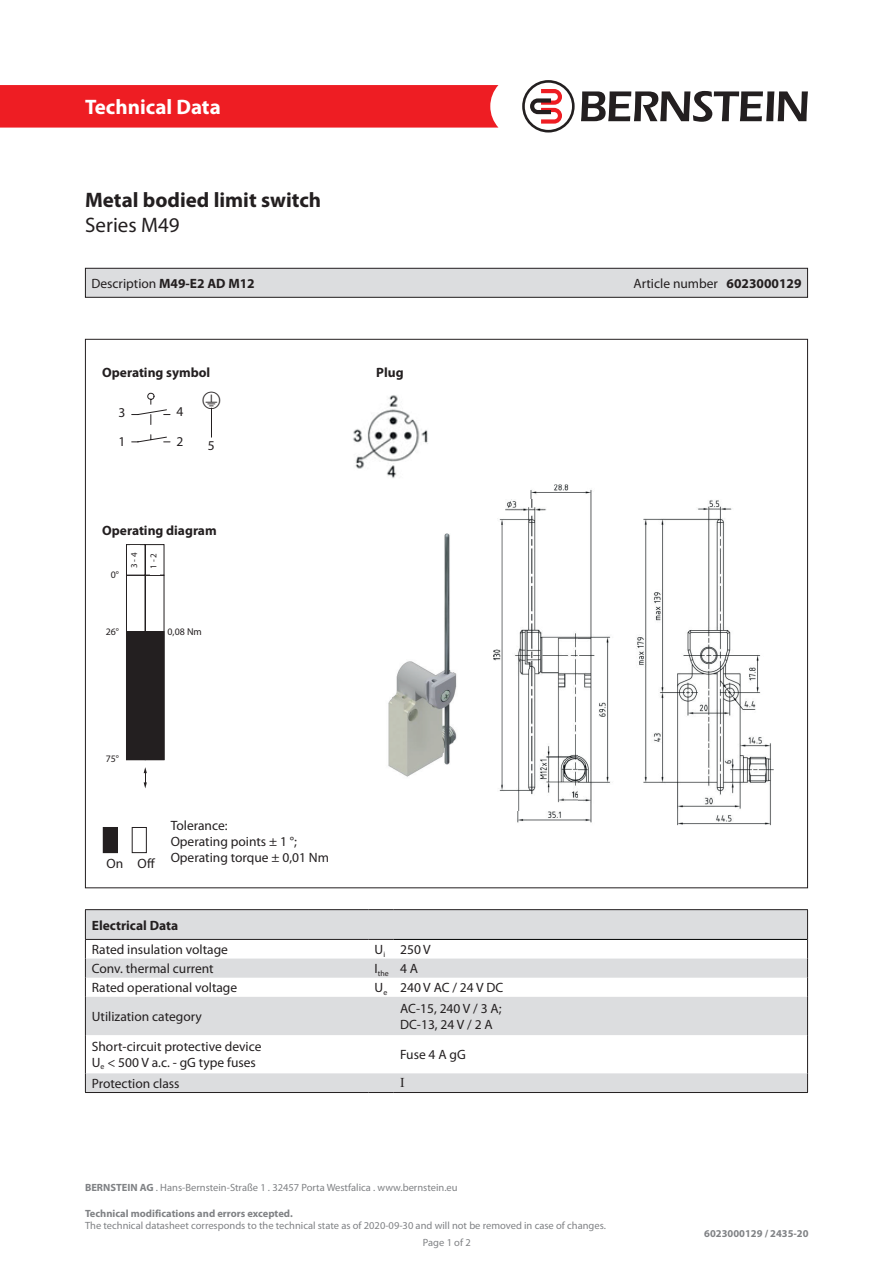
<style>
.page{position:relative;width:893px;height:1263px;background:#fff}
.page>*{position:absolute;margin:0;border:0;box-sizing:border-box;transform-origin:0 0}
.t1{font:700 21px "Myriad Pro";color:#231f20}
.t2{font:700 21px "Myriad Pro";color:#fff}
.t3{font:21px "Myriad Pro";color:#231f20}
.t4{font:13.5px "Myriad Pro";color:#231f20}
.t5{font:700 13.5px "Myriad Pro";color:#231f20}
.t6{font:13.5px "Times New Roman";color:#231f20}
.t7{font:10.5px/16.8px "Myriad Pro";color:#808285}
.t8{font:700 10.5px "Myriad Pro";color:#808285}
.t9{font:9.9px/18.8px "Myriad Pro";color:#231f20}
.t10{font:9px "Myriad Pro";color:#231f20}
.t11{font:7.8px "Myriad Pro";color:#231f20}
.s1{font-weight:700}
</style>
<div class="page">
<div style="left:0;top:85px;width:498px;height:43px;background:#ee1d23"></div>
<svg style="left:581px;top:91px;width:227px;height:31px"></svg>
<svg style="left:522px;top:80px;width:53px;height:53px"></svg>
<svg style="left:131px;top:393px;width:40px;height:50px"></svg>
<svg style="left:126px;top:544px;width:39px;height:216px"></svg>
<svg style="left:144px;top:767px;width:3px;height:21px"></svg>
<img style="left:511px;top:484px;width:263px;height:341px">
<img style="left:388px;top:500px;width:189px;height:310px">
<div style="left:132px;top:827px;width:15px;height:26px;border:1px solid #231f20"></div>
<div style="left:103px;top:827px;width:14px;height:26px;background:#231f20"></div>
<div style="left:103px;top:827px;width:15px;height:26px;border:1px solid #231f20"></div>
<img style="left:353px;top:395px;width:75px;height:83px">
<div style="left:150px;top:546px;width:10px;height:29px;background:#fff"></div>
<div style="left:131px;top:545px;width:9px;height:29px;background:#fff"></div>
<svg style="left:86px;top:910px;width:721px;height:182px;fill:#dcdddf"></svg>
<hr style="left:807px;top:997px;width:1px;height:38px;background:#231f20">
<hr style="left:807px;top:1035px;width:1px;height:38px;background:#231f20">
<svg style="left:807px;top:1073px;width:1px;height:19px"></svg>
<svg style="left:807px;top:910px;width:1px;height:87px"></svg>
<hr style="left:85px;top:1092px;width:283px;height:1px;background:#231f20">
<svg style="left:368px;top:1092px;width:26px;height:1px"></svg>
<hr style="left:394px;top:1092px;width:414px;height:1px;background:#231f20">
<hr style="left:394px;top:939px;width:413px;height:1px;background:#000">
<hr style="left:85px;top:909px;width:283px;height:1px;background:#231f20">
<svg style="left:368px;top:909px;width:26px;height:1px"></svg>
<hr style="left:394px;top:909px;width:414px;height:1px;background:#231f20">
<hr style="left:85px;top:939px;width:283px;height:1px;background:#231f20">
<svg style="left:368px;top:939px;width:26px;height:1px"></svg>
<svg style="left:85px;top:910px;width:1px;height:87px"></svg>
<hr style="left:85px;top:997px;width:1px;height:38px;background:#231f20">
<hr style="left:85px;top:1035px;width:1px;height:38px;background:#231f20">
<svg style="left:85px;top:1073px;width:1px;height:19px"></svg>
<div style="left:85px;top:268px;width:722px;height:29px;background:#dcdddf"></div>
<div style="left:85px;top:268px;width:723px;height:30px;border:1px solid #231f20"></div>
<svg style="left:211px;top:407px;width:1px;height:30px"></svg>
<h1 class="t2" style="left:85px;top:93px;width:137px">Technical Data</h1>
<p class="t1" style="left:85px;top:186px;width:238px">Metal bodied limit switch</p>
<p class="t3" style="left:85px;top:212px;width:96px">Series M49</p>
<p class="t4" style="left:91px;top:275px;width:165px">Description <span class="s1">M49-E2 AD M12</span></p>
<p class="t4" style="left:633px;top:275px;width:170px">Article number <span class="s1">6023000129</span></p>
<p class="t5" style="left:102px;top:364px;width:110px">Operating symbol</p>
<p class="t4" style="left:118px;top:404px;width:8px">3</p>
<p class="t4" style="left:177px;top:403px;width:8px">4</p>
<p class="t4" style="left:118px;top:433px;width:8px">1</p>
<p class="t4" style="left:177px;top:433px;width:8px">2</p>
<p class="t4" style="left:208px;top:437px;width:8px">5</p>
<p class="t5" style="left:102px;top:522px;width:116px">Operating diagram</p>
<p class="t9" style="left:111px;top:565px;width:10px">0°</p>
<p class="t9" style="left:126px;top:572px;width:25px;rotate:-90deg">13-14<br>23-24</p>
<p class="t10" style="left:129px;top:568px;width:17px;rotate:-90deg">3 - 4</p>
<p class="t10" style="left:148px;top:569px;width:17px;rotate:-90deg">1 - 2</p>
<p class="t9" style="left:106px;top:622px;width:15px">26°</p>
<p class="t9" style="left:168px;top:622px;width:36px">0,08 Nm</p>
<p class="t9" style="left:106px;top:749px;width:15px">75°</p>
<p class="t4" style="left:106px;top:855px;width:50px">On Off</p>
<p class="t4" style="left:171px;top:817px;width:58px">Tolerance:</p>
<p class="t4" style="left:171px;top:833px;width:128px">Operating points ± 1 °;</p>
<p class="t4" style="left:171px;top:849px;width:160px">Operating torque ± 0,01 Nm</p>
<p class="t5" style="left:376px;top:364px;width:29px">Plug</p>
<p class="t5" style="left:92px;top:916px;width:88px">Electrical Data</p>
<p class="t4" style="left:92px;top:941px;width:138px">Rated insulation voltage</p>
<p class="t4" style="left:375px;top:941px;width:12px">U<sub>i</sub></p>
<p class="t4" style="left:400px;top:941px;width:32px">250 V</p>
<p class="t4" style="left:92px;top:960px;width:123px">Conv. thermal current</p>
<p class="t11" style="left:375px;top:969px;width:16px"><sup>I</sup>the</p>
<p class="t4" style="left:400px;top:960px;width:20px">4 A</p>
<p class="t4" style="left:92px;top:979px;width:147px">Rated operational voltage</p>
<p class="t4" style="left:375px;top:979px;width:14px">U<sub>e</sub></p>
<p class="t4" style="left:400px;top:979px;width:105px">240 V AC / 24 V DC</p>
<p class="t4" style="left:92px;top:1008px;width:112px">Utilization category</p>
<p class="t4" style="left:400px;top:1000px;width:103px">АС-15, 240 V / 3 A;</p>
<p class="t4" style="left:400px;top:1016px;width:94px">DC-13, 24 V / 2 A</p>
<p class="t4" style="left:92px;top:1038px;width:171px">Short-circuit protective device</p>
<p class="t4" style="left:92px;top:1054px;width:166px">U<sub>e</sub> &lt; 500 V a.c. - gG type fuses</p>
<p class="t4" style="left:400px;top:1046px;width:67px">Fuse 4 A gG</p>
<p class="t4" style="left:92px;top:1075px;width:89px">Protection class</p>
<p class="t6" style="left:400px;top:1073px;width:6px">I</p>
<p class="t7" style="left:85px;top:1179px;width:374px"><span class="s1">BERNSTEIN AG</span> . Hans-Bernstein-Straße 1 . 32457 Porta Westfalica . www.bernstein.eu</p>
<p class="t8" style="left:85px;top:1206px;width:209px">Technical modifications and errors excepted.</p>
<p class="t7" style="left:423px;top:1217px;width:184px;text-indent:-338px">The technical datasheet corresponds to the technical state as of 2020-09-30 and will not be removed in case of changes.<br>Page 1 of 2</p>
<p class="t8" style="left:704px;top:1227px;width:106px">6023000129 / 2435-20</p>
</div>
